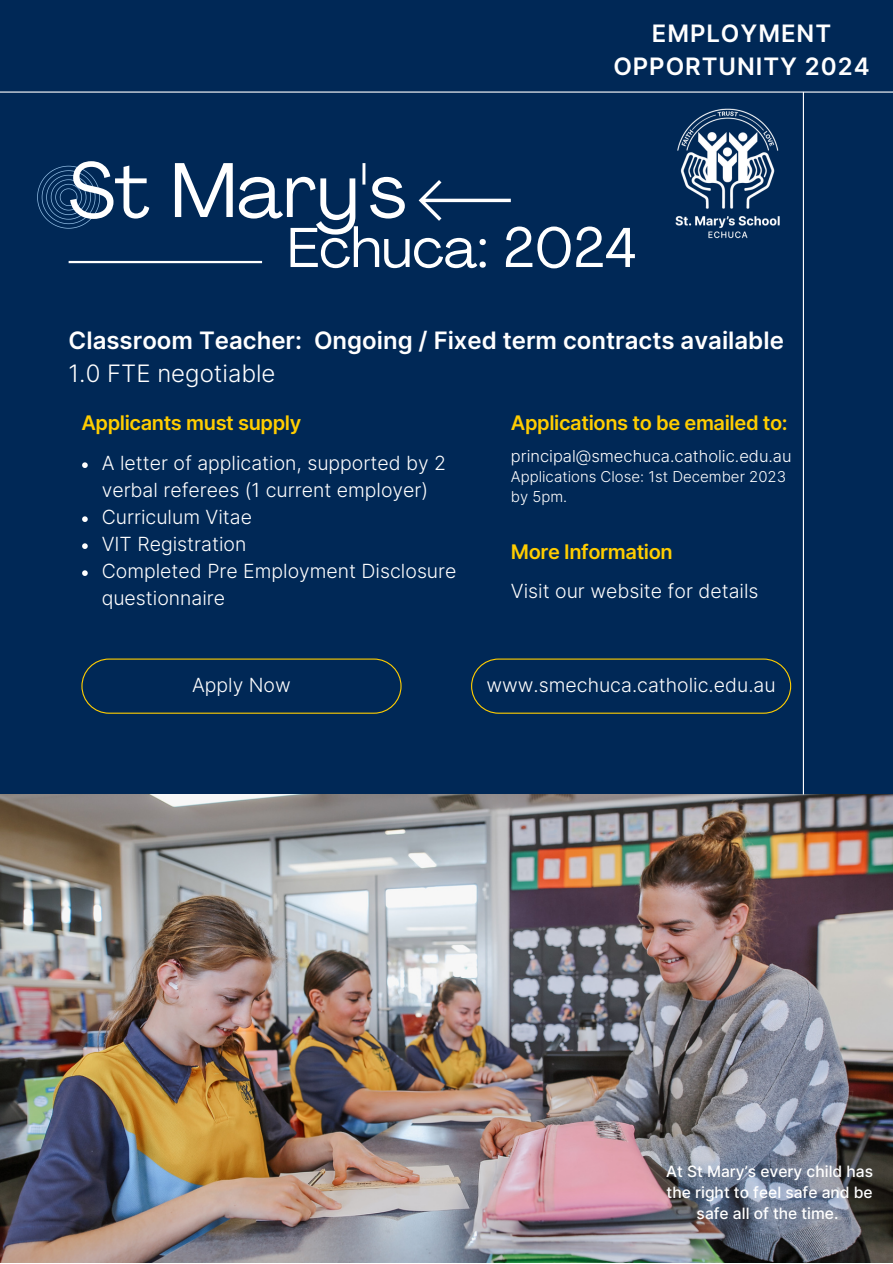
<style>
.page{position:relative;width:893px;height:1264px;background:#fff}
.page>*{position:absolute;margin:0;border:0;box-sizing:border-box;transform-origin:0 0}
.t1{font:76.5px "Agrandir";color:#fff}
.t2{font:55.5px "Agrandir";color:#fff}
.t3{font:600 24px "Inter";color:#fff}
.t4{font:600 24px/32.5px "Inter";letter-spacing:.04em;color:#fff;text-align:center}
.t5{font:300 24px "Inter";color:#fff}
.t6{font:600 20.1px "Inter";letter-spacing:-.02em;color:#ffcd00}
.t7{font:300 19.5px/27px "Inter";color:#fff}
.t8{font:300 16.5px "Inter";color:#fff}
.t9{font:500 15.6px/21.3px "Inter";color:#fff;text-align:center}
.t10{font:300 15px/20.2px "Inter";color:#fff}
</style>
<div class="page">
<div style="left:0;top:0;width:892px;height:1262px;background:#002856"></div>
<img style="left:0;top:794px;width:892px;height:468px">
<hr style="left:0;top:91px;width:892px;height:2px;background:#fff">
<hr style="left:802px;top:92px;width:1px;height:702px;background:#fff">
<hr style="left:69px;top:261px;width:193px;height:2px;background:#fff">
<svg style="left:418px;top:180px;width:92px;height:40px"></svg>
<svg style="left:81px;top:658px;width:320px;height:55px"></svg>
<svg style="left:37px;top:166px;width:63px;height:63px"></svg>
<img style="left:675px;top:108px;width:105px;height:131px">
<svg style="left:82px;top:462px;width:6px;height:6px"></svg>
<svg style="left:82px;top:516px;width:6px;height:6px"></svg>
<svg style="left:82px;top:543px;width:6px;height:6px"></svg>
<svg style="left:82px;top:570px;width:6px;height:6px"></svg>
<svg style="left:471px;top:658px;width:320px;height:55px"></svg>
<p class="t4" style="left:613px;top:17px;width:258px">EMPLOYMENT<br>OPPORTUNITY 2024</p>
<p class="t1" style="left:69px;top:160px;width:339px">St Mary's</p>
<p class="t2" style="left:287px;top:225px;width:351px">Echuca: 2024</p>
<p class="t3" style="left:69px;top:326px;width:716px">Classroom Teacher: Ongoing / Fixed term contracts available</p>
<p class="t5" style="left:69px;top:358px;width:208px">1.0 FTE negotiable</p>
<p class="t6" style="left:81px;top:411px;width:221px">Applicants must supply</p>
<p class="t7" style="left:102px;top:449px;width:346px">A letter of application, supported by 2 verbal referees (1 current employer)</p>
<p class="t7" style="left:102px;top:503px;width:152px">Curriculum Vitae</p>
<p class="t7" style="left:102px;top:530px;width:146px">VIT Registration</p>
<p class="t7" style="left:102px;top:557px;width:356px">Completed Pre Employment Disclosure questionnaire</p>
<p class="t7" style="left:192px;top:671px;width:100px">Apply Now</p>
<p class="t6" style="left:511px;top:411px;width:278px">Applications to be emailed to:</p>
<p class="t8" style="left:511px;top:445px;width:282px">principal@smechuca.catholic.edu.au</p>
<p class="t10" style="left:511px;top:466px;width:277px">Applications Close: 1st December 2023 by 5pm.</p>
<p class="t6" style="left:511px;top:540px;width:163px">More Information</p>
<p class="t7" style="left:511px;top:577px;width:249px">Visit our website for details</p>
<p class="t7" style="left:486px;top:671px;width:290px">www.smechuca.catholic.edu.au</p>
<p class="t9" style="left:666px;top:1160px;width:208px">At St Mary’s every child has the right to feel safe and be safe all of the time.</p>
</div>
